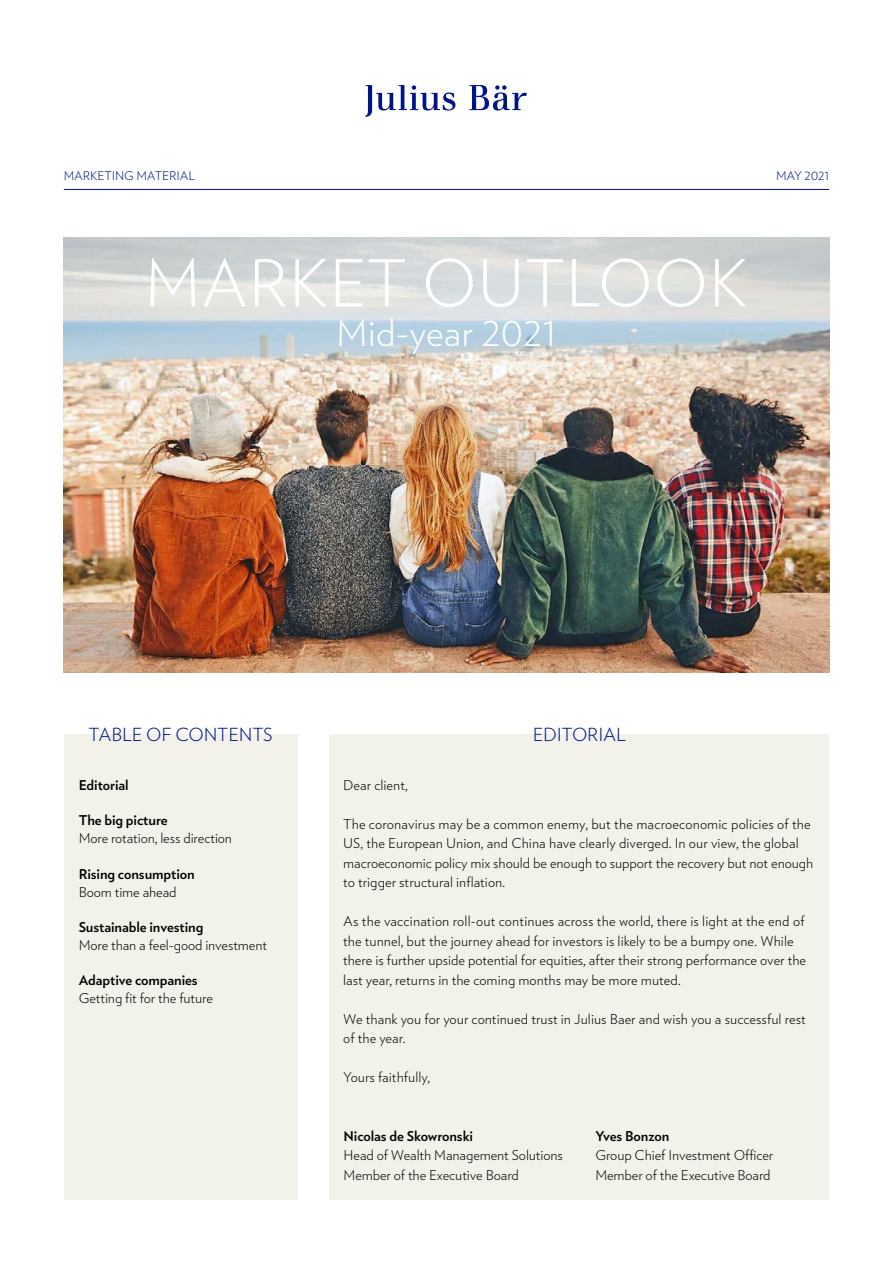
<style>
.page{position:relative;width:893px;height:1263px;background:#fff}
.page>*{position:absolute;margin:0;border:0;box-sizing:border-box;transform-origin:0 0}
.t1{font:300 64.5px "Verlag Text";color:#fff}
.t2{font:300 36px "Verlag Text";color:#fff}
.t3{font:300 18px "Verlag Text";letter-spacing:-.01em;color:#001489}
.t4{font:300 13.5px/19.5px "Verlag Text";letter-spacing:-.005em;color:#000}
.t5{font:700 13.5px "Verlag Text";letter-spacing:-.01em;color:#000}
.t6{font:300 12px "Verlag Text";letter-spacing:-.01em;color:#001489}
</style>
<div class="page">
<svg style="left:470px;top:85px;width:57px;height:26px"></svg>
<svg style="left:365px;top:85px;width:90px;height:32px"></svg>
<hr style="left:64px;top:189px;width:765px;height:1px;background:#001489">
<img style="left:64px;top:237px;width:765px;height:436px">
<div style="left:330px;top:734px;width:499px;height:465px;background:#f2f1ea"></div>
<div style="left:64px;top:734px;width:234px;height:465px;background:#f2f1ea"></div>
<p class="t6" style="left:64px;top:166px;width:133px">MARKETING MATERIAL</p>
<p class="t6" style="left:776px;top:166px;width:55px">MAY 2021</p>
<h1 class="t1" style="left:144px;top:231px;width:606px">MARKET OUTLOOK</h1>
<h2 class="t2" style="left:336px;top:305px;width:222px">Mid-year 2021</h2>
<h3 class="t3" style="left:89px;top:720px;width:186px">TABLE OF CONTENTS</h3>
<p class="t5" style="left:79px;top:773px;width:52px">Editorial</p>
<p class="t5" style="left:79px;top:809px;width:91px">The big picture</p>
<p class="t4" style="left:79px;top:828px;width:155px">More rotation, less direction</p>
<p class="t5" style="left:79px;top:862px;width:118px">Rising consumption</p>
<p class="t4" style="left:79px;top:881px;width:100px">Boom time ahead</p>
<p class="t5" style="left:79px;top:915px;width:126px">Sustainable investing</p>
<p class="t4" style="left:79px;top:935px;width:190px">More than a feel-good investment</p>
<p class="t5" style="left:79px;top:968px;width:121px">Adaptive companies</p>
<p class="t4" style="left:79px;top:988px;width:136px">Getting fit for the future</p>
<h3 class="t3" style="left:533px;top:720px;width:95px">EDITORIAL</h3>
<p class="t4" style="left:343px;top:774px;width:66px">Dear client,</p>
<p class="t4" style="left:343px;top:813px;width:472px">The coronavirus may be a common enemy, but the macroeconomic policies of the US, the European Union, and China have clearly diverged. In our view, the global macroeconomic policy mix should be enough to support the recovery but not enough to trigger structural inflation.</p>
<p class="t4" style="left:343px;top:911px;width:464px">As the vaccination roll-out continues across the world, there is light at the end of the tunnel, but the journey ahead for investors is likely to be a bumpy one. While there is further upside potential for equities, after their strong performance over the last year, returns in the coming months may be more muted.</p>
<p class="t4" style="left:343px;top:1008px;width:464px">We thank you for your continued trust in Julius Baer and wish you a successful rest of the year.</p>
<p class="t4" style="left:343px;top:1067px;width:89px">Yours faithfully,</p>
<p class="t5" style="left:344px;top:1124px;width:131px">Nicolas de Skowronski</p>
<p class="t4" style="left:344px;top:1145px;width:221px">Head of Wealth Management Solutions<br>Member of the Executive Board</p>
<p class="t5" style="left:595px;top:1124px;width:76px">Yves Bonzon</p>
<p class="t4" style="left:595px;top:1145px;width:180px">Group Chief Investment Officer<br>Member of the Executive Board</p>
</div>
